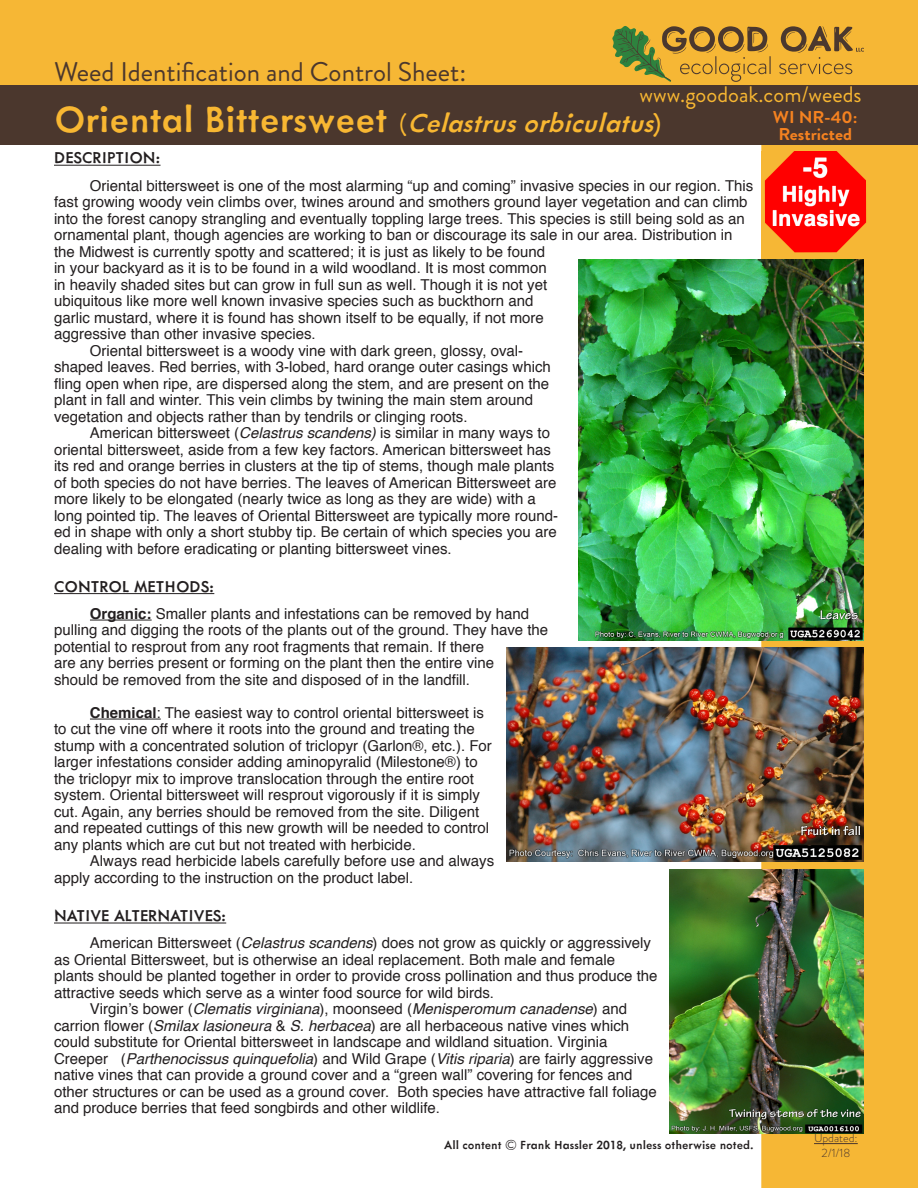
<style>
.page{position:relative;width:918px;height:1188px;background:#fff}
.page>*{position:absolute;margin:0;border:0;box-sizing:border-box;transform-origin:0 0}
.Main_Title{font:italic 500 30px "Metallophile Sp 8";color:#f8b732}
.Main_Title-2{font:27px "Brandon Grotesque";color:#4b372d}
.Body_Text{font:22.5px "Brandon Grotesque";color:#f8b732}
.sub-header{font:500 18px "Metallophile Sp 8";color:#231f20}
.t1{font:700 17.1px "Brandon Grotesque";color:#f58220;scale:1.05 1}
.Text{font:15px/16.5px "Helvetica";color:#231f20}
.sub-header-2{font:500 13.5px "Metallophile Sp 8";color:#231f20}
.sub-header-3{font:300 12px "Brandon Grotesque";color:#4b372d}
.s1{font-style:normal;font-size:42px}
.s2{font-style:normal}
.s3{font-style:italic}
.s4{font-weight:700}
</style>
<div class="page">
<div style="left:2px;top:2px;width:914px;height:112px;background:#f6b735"></div>
<div style="left:0;top:0;width:918px;height:117px;border:6px solid #f6b735"></div>
<div style="left:764px;top:2px;width:152px;height:1184px;background:#f6b735"></div>
<div style="left:761px;top:0;width:157px;height:1188px;border:6px solid #f6b735"></div>
<hr style="left:54px;top:165px;width:107px;height:1px;background:#231f20">
<hr style="left:54px;top:593px;width:160px;height:1px;background:#231f20">
<hr style="left:90px;top:620px;width:62px;height:1px;background:#231f20">
<hr style="left:90px;top:719px;width:71px;height:1px;background:#231f20">
<hr style="left:54px;top:923px;width:172px;height:1px;background:#231f20">
<div style="left:761px;top:151px;width:108px;height:108px;background:#f6b735"></div>
<img style="left:764px;top:151px;width:103px;height:102px">
<hr style="left:814px;top:1143px;width:44px;height:1px;background:#4b372d">
<div style="left:0;top:85px;width:918px;height:60px;background:#4b372d"></div>
<svg style="left:779px;top:26px;width:85px;height:48px"></svg>
<svg style="left:612px;top:26px;width:159px;height:56px"></svg>
<img style="left:578px;top:259px;width:286px;height:381px">
<img style="left:507px;top:647px;width:357px;height:215px">
<img style="left:670px;top:869px;width:194px;height:264px">
<p class="Main_Title-2" style="left:54px;top:53px;width:414px">Weed Identification and Control Sheet:</p>
<p class="Body_Text" style="left:640px;top:79px;width:223px">www.goodoak.com/weeds</p>
<p class="Main_Title" style="left:54px;top:105px;width:610px"><span class="s1">O ri e n t a l B i tt e rs w e e t</span> <span class="s2">(</span> Celastrusorbiculatus<span class="s2">)</span></p>
<p class="t1" style="left:773px;top:105px;width:82px">WI NR-40:</p>
<p class="t1" style="left:779px;top:122px;width:72px">Restricted</p>
<p class="sub-header" style="left:54px;top:147px;width:108px">DESCRIPTION:</p>
<p class="Text" style="left:54px;top:177px;width:701px;text-indent:36px">Oriental bittersweet is one of the most alarming “up and coming” invasive species in our region. This fast growing woody vein climbs over, twines around and smothers ground layer vegetation and can climb into the forest canopy strangling and eventually toppling large trees. This species is still being sold as an ornamental plant, though agencies are working to ban or discourage its sale in our area. Distribution in the Midwest is currently spotty and scattered; it is just as likely to be found<br>in your backyard as it is to be found in a wild woodland. It is most common<br>in heavily shaded sites but can grow in full sun as well. Though it is not yet<br>ubiquitous like more well known invasive species such as buckthorn and<br>garlic mustard, where it is found has shown itself to be equally, if not more<br>aggressive than other invasive species.</p>
<p class="Text" style="left:54px;top:342px;width:498px;text-indent:36px">Oriental bittersweet is a woody vine with dark green, glossy, oval&shy;shaped leaves. Red berries, with 3-lobed, hard orange outer casings which fling open when ripe, are dispersed along the stem, and are present on the plant in fall and winter. This vein climbs by twining the main stem around vegetation and objects rather than by tendrils or clinging roots.</p>
<p class="Text" style="left:54px;top:425px;width:506px;text-indent:36px">American bittersweet (<span class="s3">Celastrus scandens)</span> is similar in many ways to oriental bittersweet, aside from a few key factors. American bittersweet has its red and orange berries in clusters at the tip of stems, though male plants of both species do not have berries. The leaves of American Bittersweet are more likely to be elongated (nearly twice as long as they are wide) with a long pointed tip. The leaves of Oriental Bittersweet are typically more round&shy;ed in shape with only a short stubby tip. Be certain of which species you are dealing with before eradicating or planting bittersweet vines.</p>
<p class="sub-header" style="left:54px;top:575px;width:162px">CONTROL METHODS:</p>
<p class="Text" style="left:54px;top:606px;width:496px;text-indent:36px"><span class="s4">Organic:</span> Smaller plants and infestations can be removed by hand pulling and digging the roots of the plants out of the ground. They have the potential to resprout from any root fragments that remain. If there<br>are any berries present or forming on the plant then the entire vine<br>should be removed from the site and disposed of in the landfill.</p>
<p class="Text" style="left:54px;top:705px;width:439px;text-indent:36px"><span class="s4">Chemical</span>: The easiest way to control oriental bittersweet is to cut the vine off where it roots into the ground and treating the stump with a concentrated solution of triclopyr (Garlon®, etc.). For larger infestations consider adding aminopyralid (Milestone®) to the triclopyr mix to improve translocation through the entire root system. Oriental bittersweet will resprout vigorously if it is simply cut. Again, any berries should be removed from the site. Diligent and repeated cuttings of this new growth will be needed to control any plants which are cut but not treated with herbicide.</p>
<p class="Text" style="left:54px;top:853px;width:442px;text-indent:36px">Always read herbicide labels carefully before use and always apply according to the instruction on the product label.</p>
<p class="sub-header" style="left:54px;top:905px;width:174px">NATIVE ALTERNATIVES:</p>
<p class="Text" style="left:54px;top:935px;width:605px;text-indent:36px">American Bittersweet (<span class="s3">Celastrus scandens</span>) does not grow as quickly or aggressively as Oriental Bittersweet, but is otherwise an ideal replacement. Both male and female plants should be planted together in order to provide cross pollination and thus produce the attractive seeds which serve as a winter food source for wild birds.</p>
<p class="Text" style="left:54px;top:1001px;width:604px;text-indent:36px">Virgin’s bower (<span class="s3">Clematis virginiana</span>), moonseed (<span class="s3">Menisperomum canadense</span>) and carrion flower (<span class="s3">Smilax lasioneura</span> &amp; <span class="s3">S. herbacea</span>) are all herbaceous native vines which could substitute for Oriental bittersweet in landscape and wildland situation. Virginia Creeper (<span class="s3">Parthenocissus quinquefolia</span>) and Wild Grape (<span class="s3">Vitis riparia</span>) are fairly aggressive native vines that can provide a ground cover and a “green wall” covering for fences and other structures or can be used as a ground cover. Both species have attractive fall foliage and produce berries that feed songbirds and other wildlife.</p>
<p class="sub-header-2" style="left:444px;top:1137px;width:311px">All content © Frank Hassler 2018, unless otherwise noted.</p>
<p class="sub-header-3" style="left:814px;top:1130px;width:45px">Updated:</p>
<p class="sub-header-3" style="left:822px;top:1145px;width:30px">2/1/18</p>
</div>
